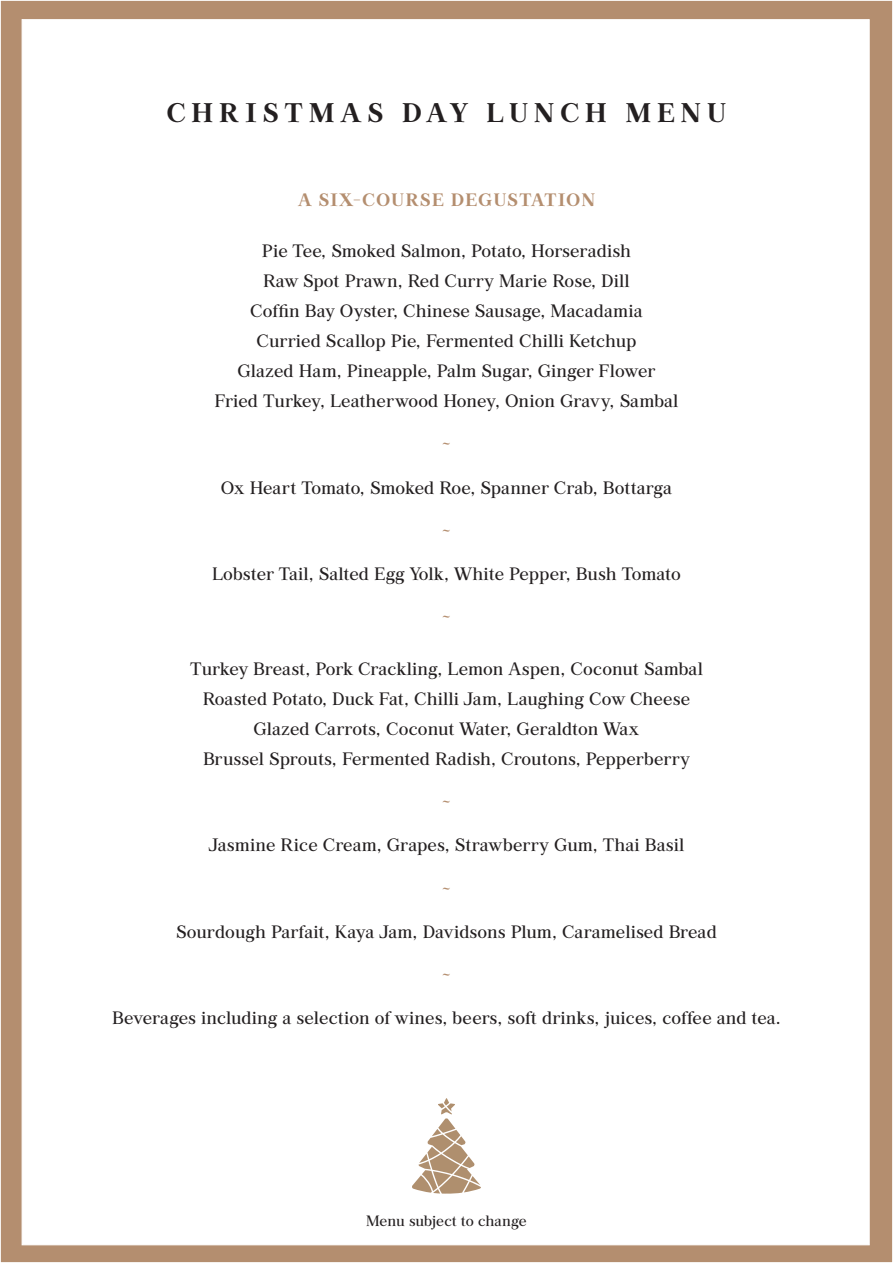
<style>
.page{position:relative;width:893px;height:1263px;background:#fff}
.page>*{position:absolute;margin:0;border:0;box-sizing:border-box;transform-origin:0 0}
.t1{font:700 27px "Archive";letter-spacing:.2em;color:#231f20}
.t2{font:18px "Archive";color:#231f20}
.t3{font:700 18px "Archive";letter-spacing:.05em;color:#b48e6f}
.t4{font:18px "Archive";color:#b48e6f}
.t5{font:15px "Archive";letter-spacing:-.01em;color:#231f20}
</style>
<div class="page">
<div style="left:0;top:0;width:893px;height:1262px;background:#b48e6f"></div>
<div style="left:22px;top:19px;width:848px;height:1226px;background:#fff;border:1px solid #fff"></div>
<svg style="left:412px;top:1098px;width:69px;height:95px"></svg>
<p class="t1" style="left:167px;top:97px;width:561px">CHRISTMAS DAY LUNCH MENU</p>
<p class="t3" style="left:298px;top:189px;width:299px">A SIX-COURSE DEGUSTATION</p>
<p class="t2" style="left:262px;top:241px;width:371px">Pie Tee, Smoked Salmon, Potato, Horseradish</p>
<p class="t2" style="left:263px;top:271px;width:368px">Raw Spot Prawn, Red Curry Marie Rose, Dill</p>
<p class="t2" style="left:250px;top:301px;width:394px">Coffin Bay Oyster, Chinese Sausage, Macadamia</p>
<p class="t2" style="left:257px;top:331px;width:381px">Curried Scallop Pie, Fermented Chilli Ketchup</p>
<p class="t2" style="left:238px;top:361px;width:420px">Glazed Ham, Pineapple, Palm Sugar, Ginger Flower</p>
<p class="t2" style="left:214px;top:391px;width:466px">Fried Turkey, Leatherwood Honey, Onion Gravy, Sambal</p>
<p class="t4" style="left:442px;top:434px;width:10px">~</p>
<p class="t2" style="left:221px;top:477px;width:453px">Ox Heart Tomato, Smoked Roe, Spanner Crab, Bottarga</p>
<p class="t4" style="left:442px;top:520px;width:10px">~</p>
<p class="t2" style="left:212px;top:564px;width:470px">Lobster Tail, Salted Egg Yolk, White Pepper, Bush Tomato</p>
<p class="t4" style="left:442px;top:607px;width:10px">~</p>
<p class="t2" style="left:190px;top:658px;width:515px">Turkey Breast, Pork Crackling, Lemon Aspen, Coconut Sambal</p>
<p class="t2" style="left:203px;top:688px;width:489px">Roasted Potato, Duck Fat, Chilli Jam, Laughing Cow Cheese</p>
<p class="t2" style="left:254px;top:718px;width:388px">Glazed Carrots, Coconut Water, Geraldton Wax</p>
<p class="t2" style="left:203px;top:748px;width:489px">Brussel Sprouts, Fermented Radish, Croutons, Pepperberry</p>
<p class="t4" style="left:442px;top:792px;width:10px">~</p>
<p class="t2" style="left:209px;top:835px;width:477px">Jasmine Rice Cream, Grapes, Strawberry Gum, Thai Basil</p>
<p class="t4" style="left:442px;top:878px;width:10px">~</p>
<p class="t2" style="left:176px;top:921px;width:542px">Sourdough Parfait, Kaya Jam, Davidsons Plum, Caramelised Bread</p>
<p class="t4" style="left:442px;top:964px;width:10px">~</p>
<p class="t2" style="left:112px;top:1008px;width:670px">Beverages including a selection of wines, beers, soft drinks, juices, coffee and tea.</p>
<p class="t5" style="left:366px;top:1212px;width:162px">Menu subject to change</p>
</div>
